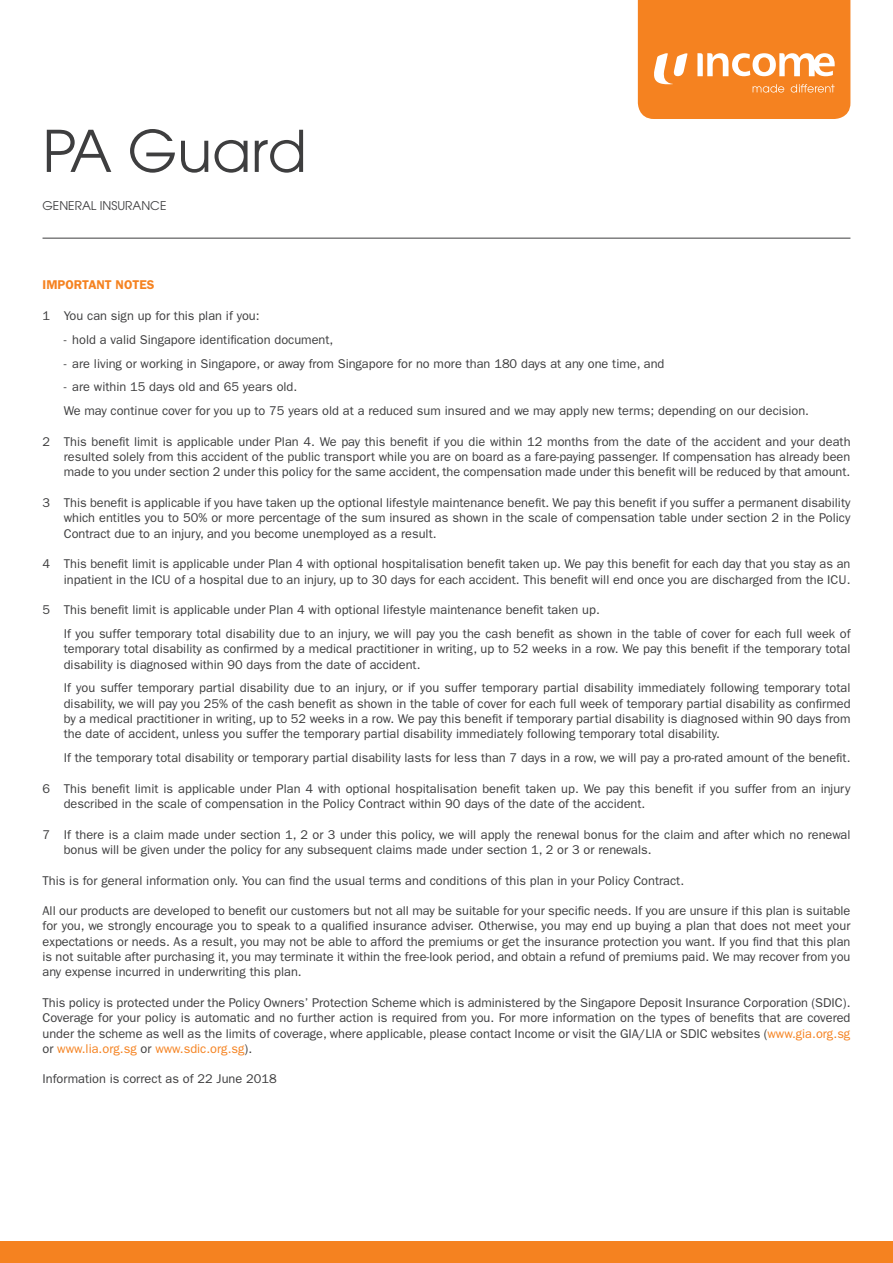
<style>
.page{position:relative;width:893px;height:1263px;background:#fff}
.page>*{position:absolute;margin:0;border:0;box-sizing:border-box;transform-origin:0 0}
.t1{font:57px "Avant Garde";color:#3e3e3f}
.t2{font:12.75px/15.3px "ITC Franklin Gothic Std";color:#3e3e3f}
.t3{font:600 12.75px "ITC Franklin Gothic Std";color:#f58220}
.t4{font:12px "Avant Garde";color:#3e3e3f}
.s1{color:#f58220}
</style>
<div class="page">
<div style="left:0;top:1242px;width:893px;height:21px;background:#f58220"></div>
<hr style="left:43px;top:238px;width:807px;height:1px;background:#3e3e3f">
<svg style="left:638px;top:0;width:212px;height:119px;background:#f58d34"></svg>
<h1 class="t1" style="left:43px;top:117px;width:266px">PA Guard</h1>
<p class="t4" style="left:43px;top:198px;width:125px">GENERAL INSURANCE</p>
<p class="t3" style="left:43px;top:277px;width:113px">IMPORTANT NOTES</p>
<p class="t2" style="left:43px;top:308px;width:219px">1 You can sign up for this plan if you:</p>
<p class="t2" style="left:64px;top:332px;width:271px">- hold a valid Singapore identification document,</p>
<p class="t2" style="left:64px;top:356px;width:602px">- are living or working in Singapore, or away from Singapore for no more than 180 days at any one time, and</p>
<p class="t2" style="left:64px;top:375px;width:747px;line-height:23.9px">- are within 15 days old and 65 years old.<br>We may continue cover for you up to 75 years old at a reduced sum insured and we may apply new terms; depending on our decision.</p>
<p class="t2" style="left:64px;top:434px;width:788px;text-align:justify;text-indent:-21px">2 This benefit limit is applicable under Plan 4. We pay this benefit if you die within 12 months from the date of the accident and your death resulted solely from this accident of the public transport while you are on board as a fare-paying passenger. If compensation has already been made to you under section 2 under this policy for the same accident, the compensation made under this benefit will be reduced by that amount.</p>
<p class="t2" style="left:64px;top:495px;width:788px;text-align:justify;text-indent:-21px">3 This benefit is applicable if you have taken up the optional lifestyle maintenance benefit. We pay this benefit if you suffer a permanent disability which entitles you to 50% or more percentage of the sum insured as shown in the scale of compensation table under section 2 in the Policy Contract due to an injury, and you become unemployed as a result.</p>
<p class="t2" style="left:43px;top:556px;width:809px;text-align:right">4 This benefit limit is applicable under Plan 4 with optional hospitalisation benefit taken up. We pay this benefit for each day that you stay as an inpatient in the ICU of a hospital due to an injury, up to 30 days for each accident. This benefit will end once you are discharged from the ICU.</p>
<p class="t2" style="left:64px;top:598px;width:788px;line-height:23.9px;text-indent:-21px">5 This benefit limit is applicable under Plan 4 with optional lifestyle maintenance benefit taken up.<br>If you suffer temporary total disability due to an injury, we will pay you the cash benefit as shown in the table of cover for each full week of</p>
<p class="t2" style="left:64px;top:641px;width:788px">temporary total disability as confirmed by a medical practitioner in writing, up to 52 weeks in a row. We pay this benefit if the temporary total disability is diagnosed within 90 days from the date of accident.</p>
<p class="t2" style="left:64px;top:680px;width:788px;text-align:justify">If you suffer temporary partial disability due to an injury, or if you suffer temporary partial disability immediately following temporary total disability, we will pay you 25% of the cash benefit as shown in the table of cover for each full week of temporary partial disability as confirmed by a medical practitioner in writing, up to 52 weeks in a row. We pay this benefit if temporary partial disability is diagnosed within 90 days from the date of accident, unless you suffer the temporary partial disability immediately following temporary total disability.</p>
<p class="t2" style="left:64px;top:750px;width:788px">If the temporary total disability or temporary partial disability lasts for less than 7 days in a row, we will pay a pro-rated amount of the benefit.</p>
<p class="t2" style="left:64px;top:781px;width:788px;text-indent:-21px">6 This benefit limit is applicable under Plan 4 with optional hospitalisation benefit taken up. We pay this benefit if you suffer from an injury described in the scale of compensation in the Policy Contract within 90 days of the date of the accident.</p>
<p class="t2" style="left:64px;top:827px;width:788px;text-indent:-21px">7 If there is a claim made under section 1, 2 or 3 under this policy, we will apply the renewal bonus for the claim and after which no renewal bonus will be given under the policy for any subsequent claims made under section 1, 2 or 3 or renewals.</p>
<p class="t2" style="left:43px;top:873px;width:643px">This is for general information only. You can find the usual terms and conditions of this plan in your Policy Contract.</p>
<p class="t2" style="left:43px;top:903px;width:809px;text-align:justify">All our products are developed to benefit our customers but not all may be suitable for your specific needs. If you are unsure if this plan is suitable for you, we strongly encourage you to speak to a qualified insurance adviser. Otherwise, you may end up buying a plan that does not meet your expectations or needs. As a result, you may not be able to afford the premiums or get the insurance protection you want. If you find that this plan is not suitable after purchasing it, you may terminate it within the free-look period, and obtain a refund of premiums paid. We may recover from you any expense incurred in underwriting this plan.</p>
<p class="t2" style="left:43px;top:995px;width:809px;text-align:justify">This policy is protected under the Policy Owners’ Protection Scheme which is administered by the Singapore Deposit Insurance Corporation (SDIC).<br>Coverage for your policy is automatic and no further action is required from you. For more information on the types of benefits that are covered under the scheme as well as the limits of coverage, where applicable, please contact Income or visit the GIA/LIA or SDIC websites (<span class="s1">www.gia.org.sg </span>or <span class="s1">www.lia.org.sg</span> or <span class="s1">www.sdic.org.sg</span>).</p>
<p class="t2" style="left:43px;top:1071px;width:236px">Information is correct as of 22 June 2018</p>
</div>
